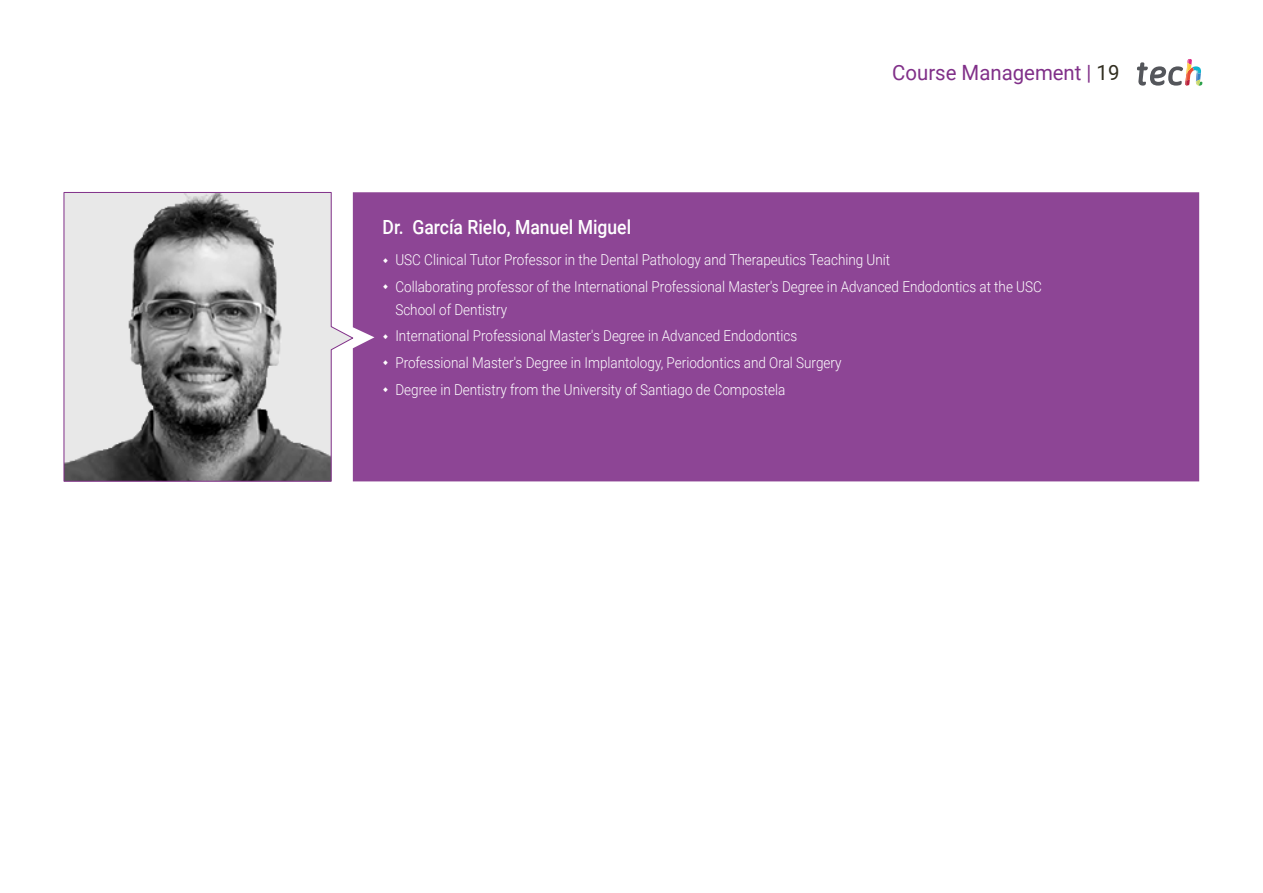
<style>
.page{position:relative;width:1263px;height:893px;background:#fff}
.page>*{position:absolute;margin:0;border:0;box-sizing:border-box;transform-origin:0 0}
.t1{font:21px "Roboto";color:#813089}
.t2{font:500 19.5px "Roboto";color:#fff;scale:.9 1}
.t3{font:300 15px/26.7px "Roboto";color:#fff;scale:.9 1}
.s1{color:#312e20}
</style>
<div class="page">
<svg style="left:1137px;top:59px;width:65px;height:27px"></svg>
<div style="left:354px;top:192px;width:845px;height:289px;background:#8d4595"></div>
<svg style="left:64px;top:192px;width:290px;height:290px;background:#acabad"></svg>
<svg style="left:383px;top:258px;width:5px;height:5px"></svg>
<svg style="left:383px;top:285px;width:5px;height:5px"></svg>
<svg style="left:383px;top:334px;width:5px;height:5px"></svg>
<svg style="left:383px;top:361px;width:5px;height:5px"></svg>
<svg style="left:383px;top:387px;width:5px;height:5px"></svg>
<h1 class="t1" style="left:892px;top:57px;width:229px">Course Management | <span class="s1">19</span></h1>
<h2 class="t2" style="left:383px;top:213px;width:278px">Dr. García Rielo, Manuel Miguel</h2>
<p class="t3" style="left:395px;top:246px;width:720px">USC Clinical Tutor Professor in the Dental Pathology and Therapeutics Teaching Unit<br>Collaborating professor of the International Professional Master's Degree in Advanced Endodontics at the USC</p>
<p class="t3" style="left:395px;top:295px;width:497px">School of Dentistry<br>International Professional Master's Degree in Advanced Endodontics Professional Master's Degree in Implantology, Periodontics and Oral Surgery Degree in Dentistry from the University of Santiago de Compostela</p>
</div>
